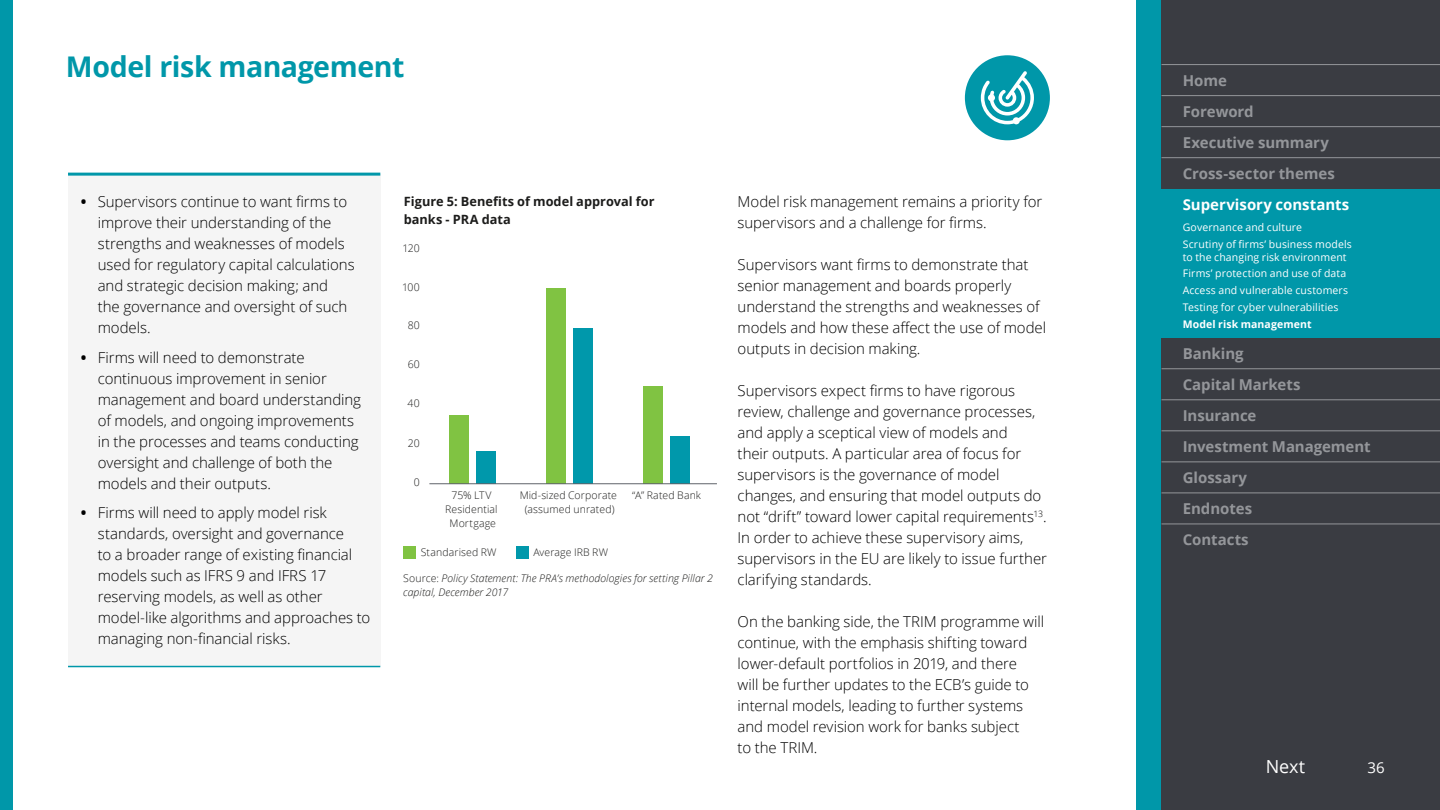
<style>
.page{position:relative;width:1440px;height:810px;background:#fff}
.page>*{position:absolute;margin:0;border:0;box-sizing:border-box;transform-origin:0 0}
.t1{font:700 28.5px "Open Sans";letter-spacing:-.015em;color:#0097a9}
.t2{font:18px "Open Sans";color:#fff}
.t3{font:300 15px/21px "Open Sans";letter-spacing:-.005em;color:#000}
.t4{font:700 15px/31px "Open Sans";letter-spacing:-.005em;color:#94969a}
.t5{font:700 15px "Open Sans";color:#fff}
.t6{font:15px "Open Sans";color:#fff}
.t7{font:700 12.75px/18px "Open Sans";letter-spacing:.005em;color:#1c1c1b}
.t8{font:10.5px/16.8px "Open Sans";letter-spacing:.01em;color:#fff}
.t9{font:300 10.5px/14.2px "Open Sans";letter-spacing:.01em;color:#1c1c1b;text-align:center}
.t10{font:italic 300 10.5px/14.2px "Open Sans";letter-spacing:.005em;color:#1c1c1b}
.t11{font:700 10.5px "Open Sans";letter-spacing:.01em;color:#fff}
.s1{font-weight:700}
.s2{font-style:normal}
</style>
<div class="page">
<div style="left:1136px;top:0;width:26px;height:810px;background:#0097a9"></div>
<div style="left:1162px;top:0;width:278px;height:810px;background:#3a3c42"></div>
<div style="left:1162px;top:189px;width:278px;height:149px;background:#0097a9"></div>
<hr style="left:1162px;top:368px;width:278px;height:1px;background:#94969a">
<hr style="left:1162px;top:399px;width:278px;height:1px;background:#94969a">
<hr style="left:1162px;top:430px;width:278px;height:1px;background:#94969a">
<hr style="left:1162px;top:461px;width:278px;height:1px;background:#94969a">
<hr style="left:1162px;top:493px;width:278px;height:1px;background:#94969a">
<hr style="left:1162px;top:524px;width:278px;height:1px;background:#94969a">
<hr style="left:1162px;top:64px;width:278px;height:1px;background:#94969a">
<hr style="left:1162px;top:95px;width:278px;height:1px;background:#94969a">
<hr style="left:1162px;top:126px;width:278px;height:1px;background:#94969a">
<hr style="left:1162px;top:157px;width:278px;height:1px;background:#94969a">
<div style="left:0;top:0;width:13px;height:810px;background:#0097a9"></div>
<div style="left:68px;top:174px;width:312px;height:492px;background:#f5f5f5"></div>
<hr style="left:68px;top:666px;width:312px;height:1px;background:#0097a9">
<hr style="left:68px;top:173px;width:312px;height:3px;background:#0097a9">
<div style="left:476px;top:451px;width:20px;height:33px;background:#0098ab"></div>
<div style="left:573px;top:328px;width:20px;height:156px;background:#0098ab"></div>
<div style="left:670px;top:437px;width:20px;height:47px;background:#0098ab"></div>
<div style="left:449px;top:415px;width:20px;height:69px;background:#80c342"></div>
<div style="left:546px;top:288px;width:20px;height:196px;background:#80c342"></div>
<div style="left:643px;top:386px;width:20px;height:98px;background:#80c342"></div>
<hr style="left:429px;top:483px;width:288px;height:1px;background:#5f636a">
<div style="left:403px;top:546px;width:13px;height:13px;background:#80c342"></div>
<div style="left:516px;top:546px;width:13px;height:13px;background:#0098ab"></div>
<svg style="left:965px;top:55px;width:85px;height:85px"></svg>
<h1 class="t1" style="left:66px;top:47px;width:340px">Model risk management</h1>
<p class="t3" style="left:98px;top:191px;width:258px;text-indent:-17px"><span class="s1">•</span> Supervisors continue to want firms to improve their understanding of the strengths and weaknesses of models used for regulatory capital calculations and strategic decision making; and<br>the governance and oversight of such models.</p>
<p class="t3" style="left:98px;top:346px;width:265px;text-indent:-17px"><span class="s1">•</span> Firms will need to demonstrate continuous improvement in senior management and board understanding of models, and ongoing improvements in the processes and teams conducting oversight and challenge of both the models and their outputs.</p>
<p class="t3" style="left:98px;top:502px;width:274px;text-indent:-17px"><span class="s1">•</span> Firms will need to apply model risk standards, oversight and governance<br>to a broader range of existing financial models such as IFRS 9 and IFRS 17 reserving models, as well as other model‑like algorithms and approaches to managing non‑financial risks.</p>
<p class="t7" style="left:404px;top:192px;width:252px">Figure 5: Benefits of model approval for banks - PRA data</p>
<p class="t9" style="left:403px;top:241px;width:19px">120</p>
<p class="t9" style="left:402px;top:280px;width:19px">100</p>
<p class="t9" style="left:408px;top:318px;width:14px">80</p>
<p class="t9" style="left:408px;top:357px;width:14px">60</p>
<p class="t9" style="left:408px;top:396px;width:14px">40</p>
<p class="t9" style="left:408px;top:435px;width:13px">20</p>
<p class="t9" style="left:414px;top:474px;width:7px">0</p>
<p class="t9" style="left:520px;top:488px;width:99px">Mid‑sized Corporate</p>
<p class="t9" style="left:632px;top:488px;width:70px">“A” Rated Bank</p>
<p class="t9" style="left:525px;top:502px;width:91px">(assumed unrated)</p>
<p class="t9" style="left:445px;top:488px;width:54px">75% LTV<br>Residential<br>Mortgage</p>
<p class="t9" style="left:421px;top:545px;width:77px">Standarised RW</p>
<p class="t9" style="left:533px;top:545px;width:76px">Average IRB RW</p>
<p class="t10" style="left:403px;top:571px;width:311px"><span class="s2">Source:</span> Policy Statement: The PRA’s methodologies for setting Pillar 2 capital, December 2017</p>
<p class="t3" style="left:738px;top:191px;width:306px">Model risk management remains a priority for supervisors and a challenge for firms.</p>
<p class="t3" style="left:738px;top:254px;width:310px">Supervisors want firms to demonstrate that senior management and boards properly understand the strengths and weaknesses of models and how these affect the use of model outputs in decision making.</p>
<p class="t3" style="left:738px;top:380px;width:311px">Supervisors expect firms to have rigorous review, challenge and governance processes, and apply a sceptical view of models and<br>their outputs. A particular area of focus for supervisors is the governance of model changes, and ensuring that model outputs do not “drift” toward lower capital requirements<sup>13</sup>.<br>In order to achieve these supervisory aims, supervisors in the EU are likely to issue further clarifying standards.</p>
<p class="t3" style="left:738px;top:611px;width:308px">On the banking side, the TRIM programme will continue, with the emphasis shifting toward lower‑default portfolios in 2019, and there<br>will be further updates to the ECB’s guide to internal models, leading to further systems and model revision work for banks subject<br>to the TRIM.</p>
<p class="t4" style="left:1183px;top:64px;width:154px">Home<br>Foreword<br>Executive summary<br>Cross‑sector themes</p>
<p class="t5" style="left:1183px;top:194px;width:168px">Supervisory constants</p>
<p class="t8" style="left:1183px;top:219px;width:171px">Governance and culture<br>Scrutiny of firms’ business models</p>
<p class="t8" style="left:1183px;top:248px;width:167px">to the changing risk environment Firms’ protection and use of data Access and vulnerable customers Testing for cyber vulnerabilities</p>
<p class="t11" style="left:1183px;top:317px;width:130px">Model risk management</p>
<p class="t4" style="left:1183px;top:338px;width:189px">Banking<br>Capital Markets<br>Insurance<br>Investment Management<br>Glossary<br>Endnotes<br>Contacts</p>
<p class="t2" style="left:1266px;top:754px;width:41px">Next</p>
<p class="t6" style="left:1368px;top:757px;width:19px">36</p>
</div>
